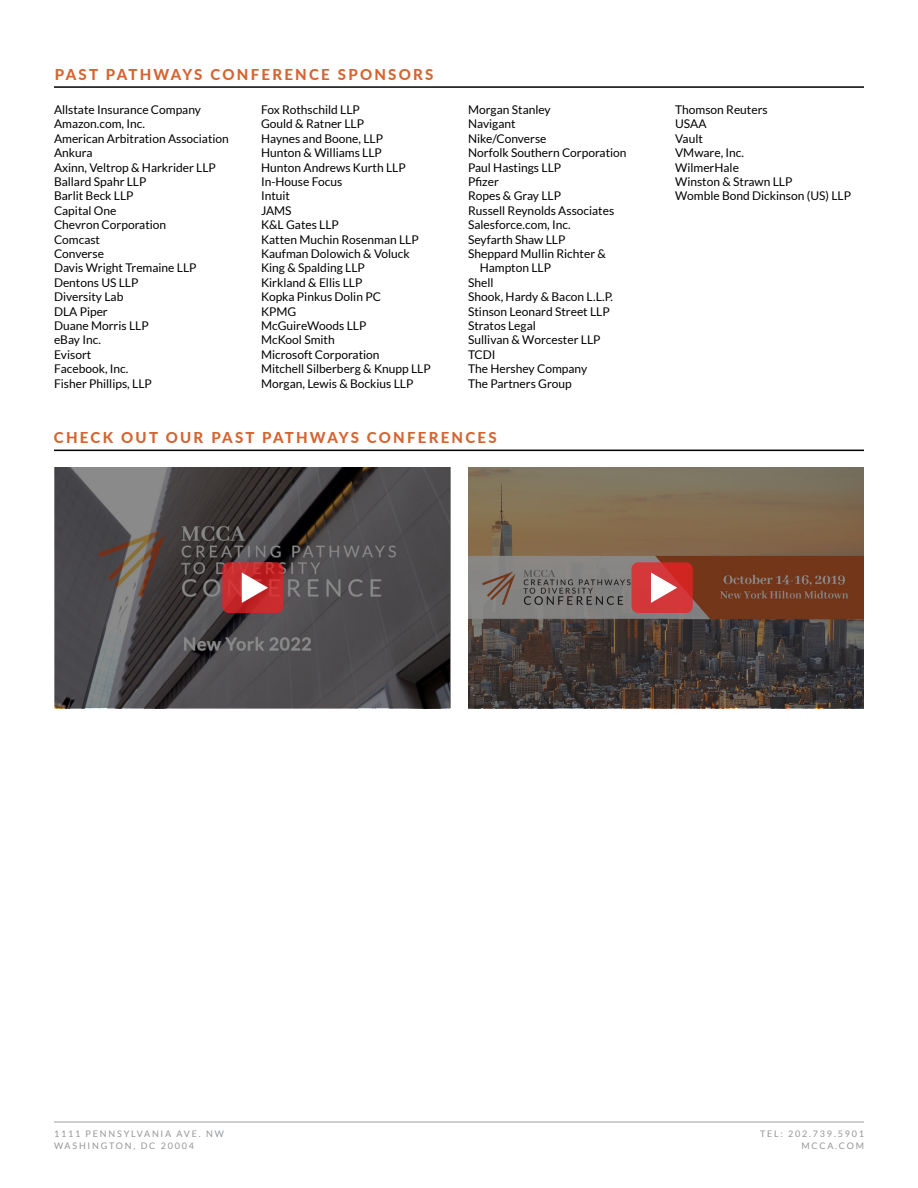
<style>
.page{position:relative;width:918px;height:1188px;background:#fff}
.page>*{position:absolute;margin:0;border:0;box-sizing:border-box;transform-origin:0 0}
.t1{font:800 15px "Lato";letter-spacing:.15em;color:#d56431}
.t2{font:12px/14.4px "Lato";color:#000}
.t3{font:9px/12px "Lato";letter-spacing:.2em;color:#939598}
</style>
<div class="page">
<hr style="left:54px;top:1121px;width:810px;height:2px;background:#bcbec0">
<hr style="left:54px;top:86px;width:810px;height:2px;background:#000">
<hr style="left:54px;top:450px;width:810px;height:1px;background:#000">
<svg style="left:55px;top:467px;width:396px;height:241px;background:#4d4a4c"></svg>
<svg style="left:222px;top:562px;width:62px;height:51px;background:#c42b2e"></svg>
<svg style="left:242px;top:573px;width:26px;height:30px"></svg>
<svg style="left:468px;top:467px;width:396px;height:241px;background:#665547"></svg>
<svg style="left:632px;top:562px;width:61px;height:51px;background:#d13333"></svg>
<svg style="left:651px;top:573px;width:26px;height:30px"></svg>
<p class="t1" style="left:55px;top:64px;width:380px">PAST PATHWAYS CONFERENCE SPONSORS</p>
<p class="t2" style="left:54px;top:102px;width:176px">Allstate Insurance Company<br>Amazon.com, Inc.<br>American Arbitration Association<br>Ankura<br>Axinn, Veltrop &amp; Harkrider LLP<br>Ballard Spahr LLP<br>Barlit Beck LLP<br>Capital One<br>Chevron Corporation<br>Comcast<br>Converse<br>Davis Wright Tremaine LLP<br>Dentons US LLP<br>Diversity Lab<br>DLA Piper<br>Duane Morris LLP<br>eBay Inc.<br>Evisort<br>Facebook, Inc.<br>Fisher Phillips, LLP</p>
<p class="t2" style="left:261px;top:102px;width:171px">Fox Rothschild LLP<br>Gould &amp; Ratner LLP<br>Haynes and Boone, LLP<br>Hunton &amp; Williams LLP<br>Hunton Andrews Kurth LLP<br>In-House Focus<br>Intuit<br>JAMS<br>K&amp;L Gates LLP<br>Katten Muchin Rosenman LLP<br>Kaufman Dolowich &amp; Voluck<br>King &amp; Spalding LLP<br>Kirkland &amp; Ellis LLP<br>Kopka Pinkus Dolin PC<br>KPMG<br>McGuireWoods LLP<br>McKool Smith<br>Microsoft Corporation<br>Mitchell Silberberg &amp; Knupp LLP<br>Morgan, Lewis &amp; Bockius LLP</p>
<p class="t2" style="left:468px;top:102px;width:84px">Morgan Stanley</p>
<p class="t2" style="left:468px;top:117px;width:49px">Navigant</p>
<p class="t2" style="left:468px;top:131px;width:80px">Nike/Converse</p>
<p class="t2" style="left:468px;top:146px;width:160px">Norfolk Southern Corporation</p>
<p class="t2" style="left:468px;top:160px;width:95px">Paul Hastings LLP</p>
<p class="t2" style="left:468px;top:174px;width:32px">Pfizer</p>
<p class="t2" style="left:468px;top:189px;width:95px">Ropes &amp; Gray LLP</p>
<p class="t2" style="left:468px;top:203px;width:148px">Russell Reynolds Associates</p>
<p class="t2" style="left:468px;top:218px;width:104px">Salesforce.com, Inc.</p>
<p class="t2" style="left:468px;top:232px;width:99px">Seyfarth Shaw LLP</p>
<p class="t2" style="left:468px;top:246px;width:139px">Sheppard Mullin Richter &amp;</p>
<p class="t2" style="left:480px;top:261px;width:73px">Hampton LLP</p>
<p class="t2" style="left:468px;top:275px;width:27px">Shell</p>
<p class="t2" style="left:468px;top:290px;width:147px">Shook, Hardy &amp; Bacon L.L.P.</p>
<p class="t2" style="left:468px;top:304px;width:143px">Stinson Leonard Street LLP</p>
<p class="t2" style="left:468px;top:318px;width:69px">Stratos Legal</p>
<p class="t2" style="left:468px;top:333px;width:134px">Sullivan &amp; Worcester LLP</p>
<p class="t2" style="left:468px;top:347px;width:29px">TCDI</p>
<p class="t2" style="left:468px;top:362px;width:121px">The Hershey Company</p>
<p class="t2" style="left:468px;top:376px;width:105px">The Partners Group</p>
<p class="t1" style="left:54px;top:426px;width:444px">CHECK OUT OUR PAST PATHWAYS CONFERENCES</p>
<p class="t2" style="left:675px;top:102px;width:177px">Thomson Reuters<br>USAA<br>Vault<br>VMware, Inc.<br>WilmerHale<br>Winston &amp; Strawn LLP<br>Womble Bond Dickinson (US) LLP</p>
<p class="t3" style="left:54px;top:1127px;width:171px">1111 PENNSYLVANIA AVE. NW<br>WASHINGTON, DC 20004</p>
<p class="t3" style="left:760px;top:1127px;width:105px;text-align:right">TEL: 202.739.5901<br>MCCA.COM</p>
</div>
